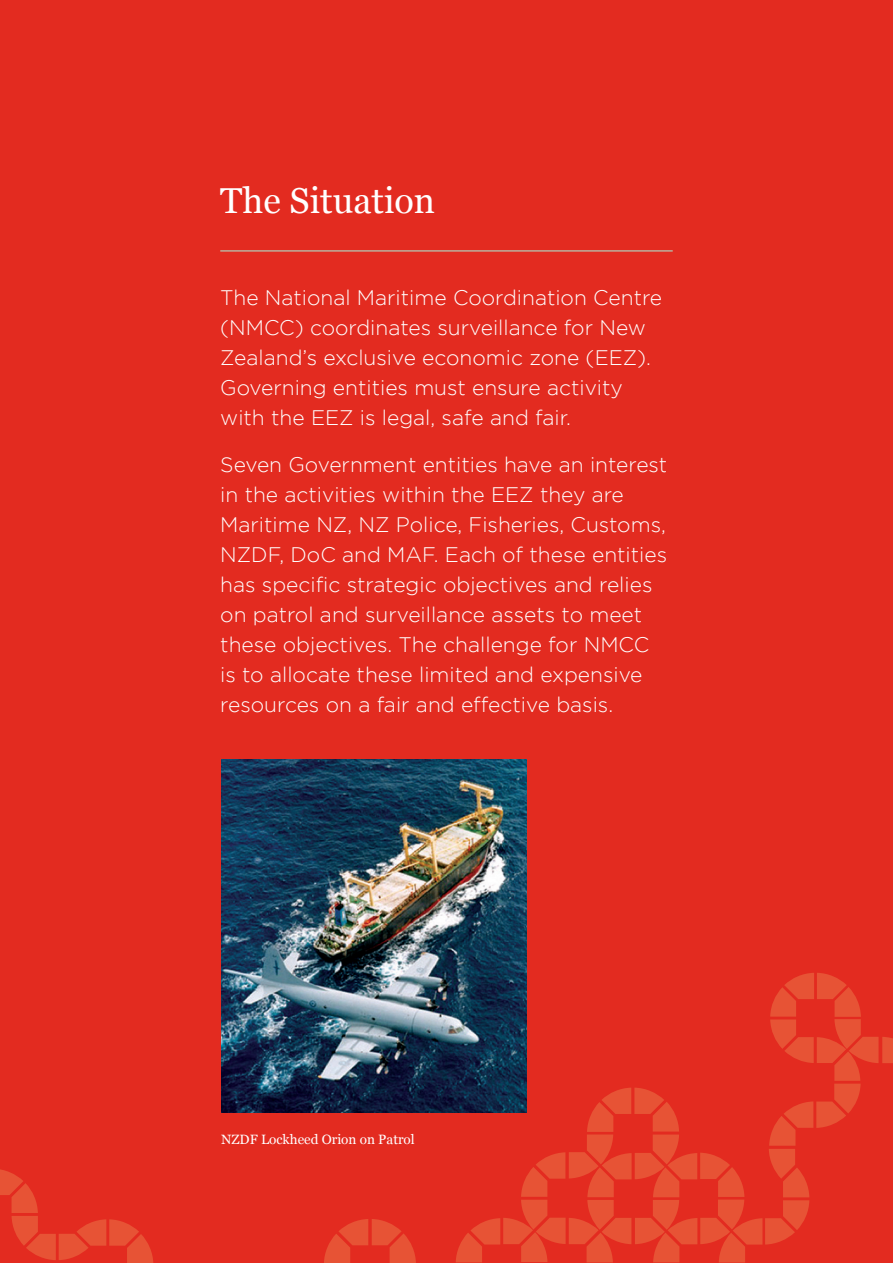
<style>
.page{position:relative;width:893px;height:1263px;background:#e32b20}
.page>*{position:absolute;margin:0;border:0;box-sizing:border-box;transform-origin:0 0}
.t1{font:36px "Georgia";color:#fff}
.t2{font:300 21px/30px "Gotham";color:#fff}
.t3{font:13.5px "Georgia";color:#fff}
</style>
<div class="page">
<svg style="left:324px;top:1219px;width:92px;height:44px"></svg>
<svg style="left:0;top:1169px;width:153px;height:94px"></svg>
<svg style="left:456px;top:973px;width:437px;height:289px"></svg>
<hr style="left:220px;top:250px;width:453px;height:2px;background:#baaf9c">
<img style="left:221px;top:759px;width:305px;height:353px">
<h1 class="t1" style="left:220px;top:179px;width:216px">The Situation</h1>
<p class="t2" style="left:220px;top:282px;width:443px">The National Maritime Coordination Centre (NMCC) coordinates surveillance for New Zealand’s exclusive economic zone (EEZ).<br>Governing entities must ensure activity with the EEZ is legal, safe and fair.</p>
<p class="t2" style="left:220px;top:449px;width:448px">Seven Government entities have an interest in the activities within the EEZ they are Maritime NZ, NZ Police, Fisheries, Customs, NZDF, DoC and MAF. Each of these entities has specific strategic objectives and relies on patrol and surveillance assets to meet these objectives. The challenge for NMCC is to allocate these limited and expensive resources on a fair and effective basis.</p>
<p class="t3" style="left:221px;top:1131px;width:195px">NZDF Lockheed Orion on Patrol</p>
</div>
